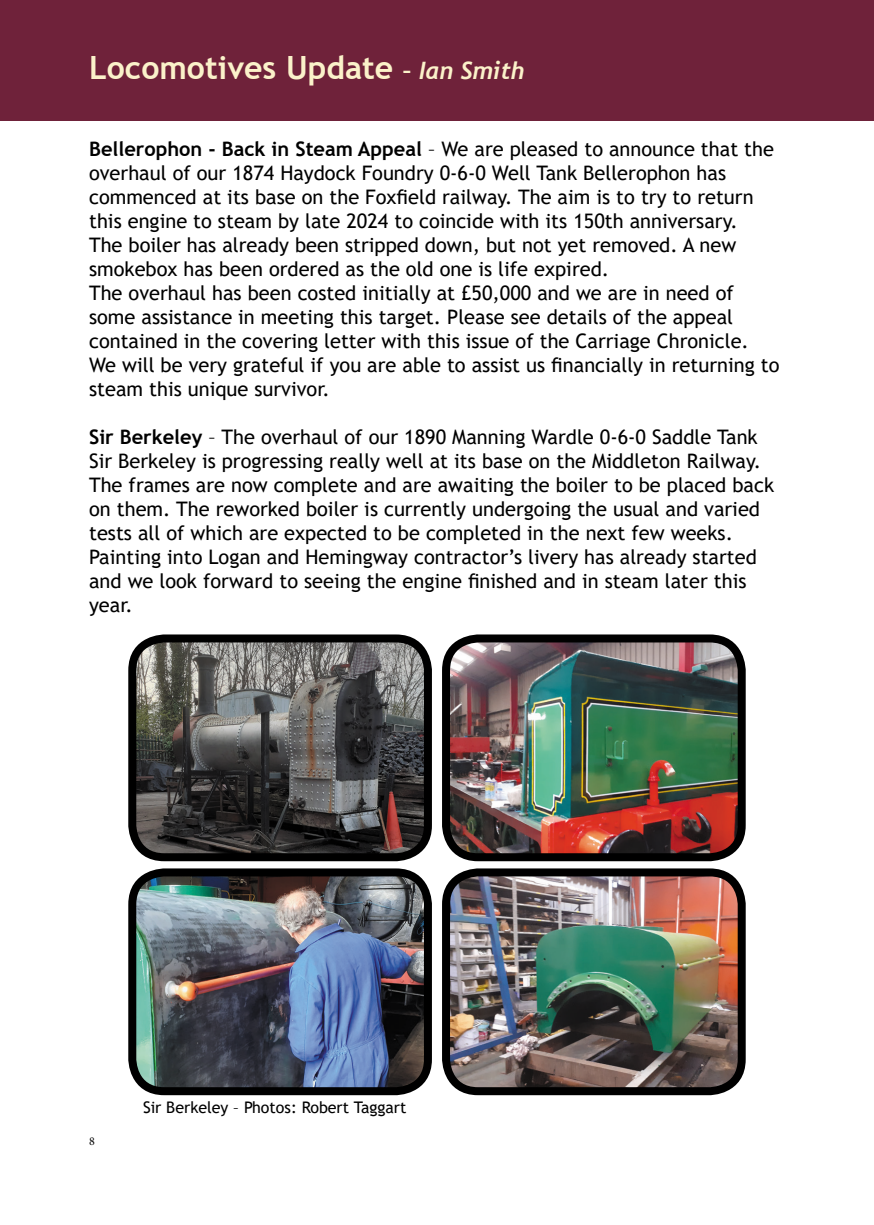
<style>
.page{position:relative;width:874px;height:1225px;background:#fff}
.page>*{position:absolute;margin:0;border:0;box-sizing:border-box;transform-origin:0 0}
.t1{font:700 32px "Trebuchet MS";color:#fbf2ca}
.t2{font:20px/24px "Trebuchet MS";color:#000}
.t3{font:16px "Trebuchet MS";color:#000}
.t4{font:12px "Minion Pro";color:#000}
.s1{font-family:"Trebuchet";font-style:italic;font-size:24px}
.s2{font-weight:700}
</style>
<div class="page">
<div style="left:0;top:0;width:873px;height:120px;background:#6f223a"></div>
<img style="left:137px;top:643px;width:289px;height:212px">
<div style="left:128px;top:634px;width:303px;height:227px;border:8px solid #000;border-radius:32px"></div>
<img style="left:451px;top:643px;width:290px;height:209px">
<div style="left:442px;top:634px;width:303px;height:227px;border:8px solid #000;border-radius:32px"></div>
<img style="left:137px;top:877px;width:290px;height:212px">
<div style="left:128px;top:868px;width:303px;height:227px;border:8px solid #000;border-radius:32px"></div>
<img style="left:451px;top:877px;width:290px;height:209px">
<div style="left:442px;top:868px;width:303px;height:227px;border:8px solid #000;border-radius:32px"></div>
<p class="t1" style="left:89px;top:48px;width:436px">Locomotives Update <span class="s1">– Ian Smith</span></p>
<p class="t2" style="left:89px;top:136px;width:686px"><span class="s2">Bellerophon - Back in Steam Appeal</span> – We are pleased to announce that the overhaul of our 1874 Haydock Foundry 0-6-0 Well Tank Bellerophon has</p>
<p class="t2" style="left:89px;top:184px;width:665px">commenced at its base on the Foxfield railway. The aim is to try to return this engine to steam by late 2024 to coincide with its 150th anniversary.</p>
<p class="t2" style="left:89px;top:232px;width:648px">The boiler has already been stripped down, but not yet removed. A new</p>
<p class="t2" style="left:89px;top:256px;width:521px">smokebox has been ordered as the old one is life expired.</p>
<p class="t2" style="left:89px;top:280px;width:691px">The overhaul has been costed initially at £50,000 and we are in need of some assistance in meeting this target. Please see details of the appeal contained in the covering letter with this issue of the Carriage Chronicle.<br>We will be very grateful if you are able to assist us financially in returning to steam this unique survivor.</p>
<p class="t2" style="left:89px;top:424px;width:686px"><span class="s2">Sir Berkeley</span> – The overhaul of our 1890 Manning Wardle 0-6-0 Saddle Tank Sir Berkeley is progressing really well at its base on the Middleton Railway.<br>The frames are now complete and are awaiting the boiler to be placed back on them. The reworked boiler is currently undergoing the usual and varied tests all of which are expected to be completed in the next few weeks.<br>Painting into Logan and Hemingway contractor’s livery has already started and we look forward to seeing the engine finished and in steam later this year.</p>
<p class="t4" style="left:89px;top:1132px;width:7px">8</p>
<p class="t3" style="left:143px;top:1097px;width:265px">Sir Berkeley – Photos: Robert Taggart</p>
</div>
